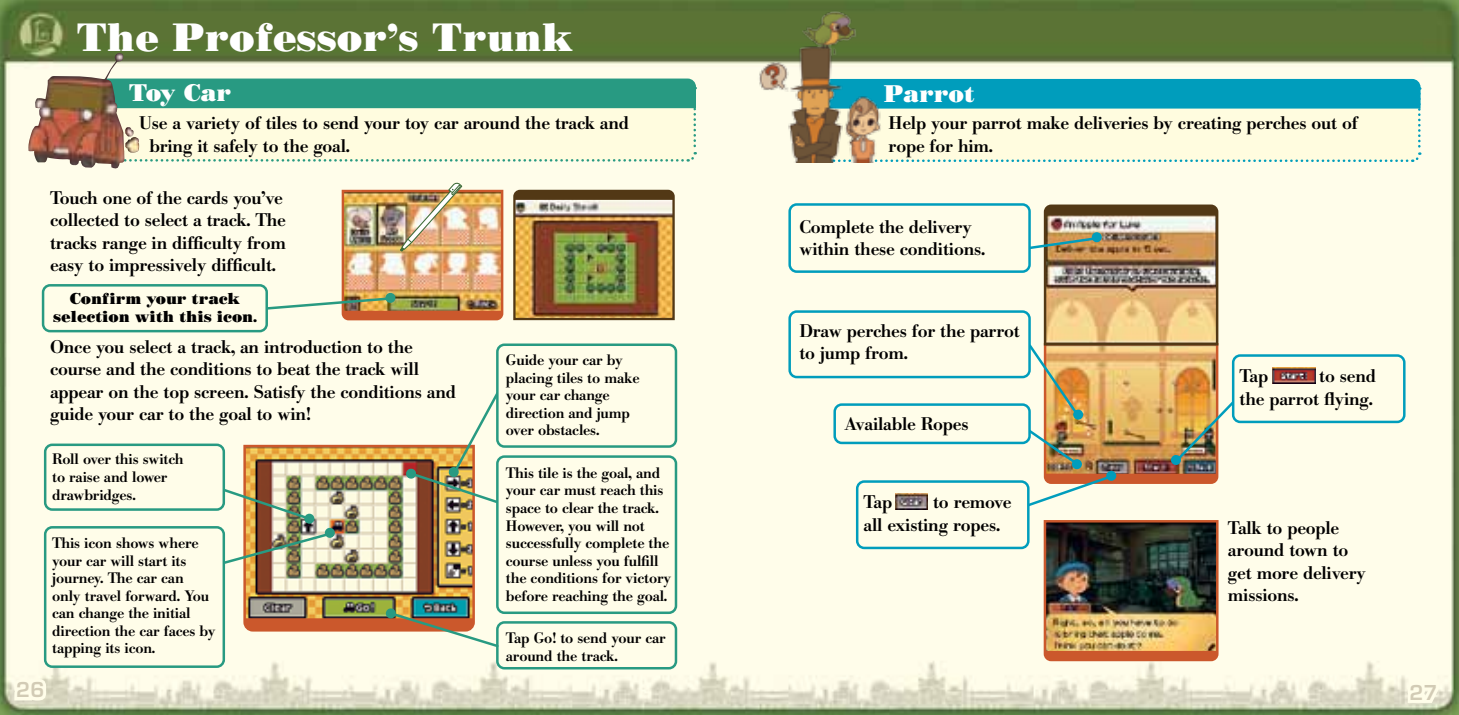
<style>
.page{position:relative;width:1459px;height:715px;background:#fff}
.page>*{position:absolute;margin:0;border:0;box-sizing:border-box;transform-origin:0 0}
.t1{font:37.5px "Bodoni Poster";color:#fff}
.t2{font:22.75px "Bodoni Poster";letter-spacing:-.01em;color:#fff}
.t3{font:600 20px "Eurostile";color:#d2cbb5}
.t4{font:500 18px/22.5px "B Bodoni";letter-spacing:-.01em;color:#000}
.t5{font:500 15px/17.5px "B Bodoni";letter-spacing:-.01em;color:#000}
.t6{font:15px/17.5px "Bodoni Poster";letter-spacing:-.01em;color:#000;text-align:center}
</style>
<div class="page">
<img style="left:0;top:0;width:1458px;height:714px">
<img style="left:512px;top:188px;width:164px;height:133px">
<img style="left:242px;top:443px;width:234px;height:189px">
<div style="left:789px;top:204px;width:240px;height:67px;background:#fffde9;border-radius:7px"></div>
<div style="left:788px;top:203px;width:242px;height:70px;border:2px solid #009dbc;border-radius:7px"></div>
<div style="left:834px;top:404px;width:195px;height:38px;background:#fffde9;border-radius:7px"></div>
<div style="left:833px;top:403px;width:197px;height:41px;border:2px solid #009dbc;border-radius:7px"></div>
<div style="left:789px;top:311px;width:240px;height:66px;background:#fffde9;border-radius:7px"></div>
<div style="left:788px;top:310px;width:242px;height:68px;border:2px solid #009dbc;border-radius:7px"></div>
<div style="left:1233px;top:355px;width:171px;height:66px;background:#fffde9;border-radius:7px"></div>
<div style="left:1231px;top:354px;width:174px;height:69px;border:2px solid #009dbc;border-radius:7px"></div>
<img style="left:1042px;top:518px;width:177px;height:144px">
<div style="left:497px;top:344px;width:179px;height:102px;background:#fffde9;border-radius:7px"></div>
<div style="left:496px;top:343px;width:181px;height:104px;border:2px solid #289a82;border-radius:7px"></div>
<div style="left:497px;top:622px;width:179px;height:45px;background:#fffde9;border-radius:7px"></div>
<div style="left:496px;top:620px;width:181px;height:49px;border:2px solid #289a82;border-radius:7px"></div>
<svg style="left:405px;top:389px;width:96px;height:116px;background:#d8cdac"></svg>
<div style="left:497px;top:456px;width:179px;height:156px;background:#fffde9;border-radius:7px"></div>
<div style="left:496px;top:455px;width:181px;height:158px;border:2px solid #289a82;border-radius:7px"></div>
<svg style="left:245px;top:607px;width:255px;height:41px;background:#c7ad90"></svg>
<img style="left:220px;top:486px;width:112px;height:79px">
<div style="left:45px;top:444px;width:179px;height:65px;background:#fffde9;border-radius:7px"></div>
<div style="left:44px;top:443px;width:181px;height:67px;border:2px solid #289a82;border-radius:7px"></div>
<div style="left:325px;top:527px;width:10px;height:10px;background:#289a82;border-radius:50%"></div>
<div style="left:304px;top:513px;width:10px;height:10px;background:#289a82;border-radius:50%"></div>
<div style="left:45px;top:527px;width:179px;height:139px;background:#fffde9;border-radius:7px"></div>
<div style="left:44px;top:525px;width:181px;height:142px;border:2px solid #289a82;border-radius:7px"></div>
<div style="left:43px;top:285px;width:224px;height:46px;background:#fffde9;border-radius:7px"></div>
<div style="left:42px;top:284px;width:226px;height:48px;border:2px solid #289a82;border-radius:7px"></div>
<img style="left:265px;top:182px;width:239px;height:139px">
<img style="left:1272px;top:368px;width:42px;height:15px">
<img style="left:1015px;top:203px;width:222px;height:308px">
<div style="left:1106px;top:470px;width:10px;height:10px;background:#009dbc;border-radius:50%"></div>
<div style="left:857px;top:481px;width:171px;height:66px;background:#fffde9;border-radius:7px"></div>
<div style="left:855px;top:480px;width:174px;height:69px;border:2px solid #009dbc;border-radius:7px"></div>
<img style="left:895px;top:493px;width:32px;height:16px">
<svg style="left:139px;top:77px;width:558px;height:86px;background:#b2d9be"></svg>
<svg style="left:821px;top:78px;width:600px;height:85px;background:#a3d9d2"></svg>
<img style="left:28px;top:53px;width:111px;height:115px">
<img style="left:749px;top:9px;width:141px;height:153px">
<svg style="left:11px;top:675px;width:38px;height:39px"></svg>
<svg style="left:1404px;top:678px;width:39px;height:27px"></svg>
<h1 class="t1" style="left:77px;top:13px;width:498px">The Professor’s Trunk</h1>
<p class="t2" style="left:129px;top:78px;width:104px">Toy Car</p>
<p class="t4" style="left:149px;top:112px;width:481px;text-indent:-10px">Use a variety of tiles to send your toy car around the track and bring it safely to the goal.</p>
<p class="t4" style="left:50px;top:186px;width:237px">Touch one of the cards you’ve collected to select a track. The tracks range in difficulty from easy to impressively difficult.</p>
<p class="t6" style="left:53px;top:289px;width:205px">Confirm your track selection with this icon.</p>
<p class="t4" style="left:50px;top:335px;width:407px">Once you select a track, an introduction to the course and the conditions to beat the track will appear on the top screen. Satisfy the conditions and guide your car to the goal to win!</p>
<p class="t5" style="left:52px;top:450px;width:133px">Roll over this switch to raise and lower drawbridges.</p>
<p class="t5" style="left:52px;top:534px;width:165px">This icon shows where your car will start its journey. The car can only travel forward. You can change the initial direction the car faces by tapping its icon.</p>
<p class="t5" style="left:506px;top:351px;width:135px">Guide your car by placing tiles to make your car change direction and jump over obstacles.</p>
<p class="t5" style="left:506px;top:464px;width:167px">This tile is the goal, and your car must reach this space to clear the track.<br>However, you will not successfully complete the course unless you fulfill the conditions for victory before reaching the goal.</p>
<p class="t5" style="left:506px;top:629px;width:161px">Tap Go! to send your car around the track.</p>
<p class="t2" style="left:883px;top:78px;width:93px">Parrot</p>
<p class="t4" style="left:888px;top:112px;width:471px">Help your parrot make deliveries by creating perches out of rope for him.</p>
<p class="t4" style="left:799px;top:216px;width:187px">Complete the delivery within these conditions.</p>
<p class="t4" style="left:799px;top:319px;width:222px">Draw perches for the parrot to jump from.</p>
<p class="t4" style="left:844px;top:412px;width:126px">Available Ropes</p>
<p class="t4" style="left:863px;top:491px;width:30px">Tap</p>
<p class="t4" style="left:863px;top:491px;width:149px;text-indent:69px">to remove all existing ropes.</p>
<p class="t4" style="left:1239px;top:365px;width:138px;text-align:right">to send<br>the parrot flying.</p>
<p class="t4" style="left:1239px;top:365px;width:30px">Tap</p>
<p class="t4" style="left:1227px;top:516px;width:139px">Talk to people around town to get more delivery missions.</p>
<p class="t3" style="left:16px;top:677px;width:30px">26</p>
<p class="t3" style="left:1409px;top:679px;width:30px">27</p>
</div>
